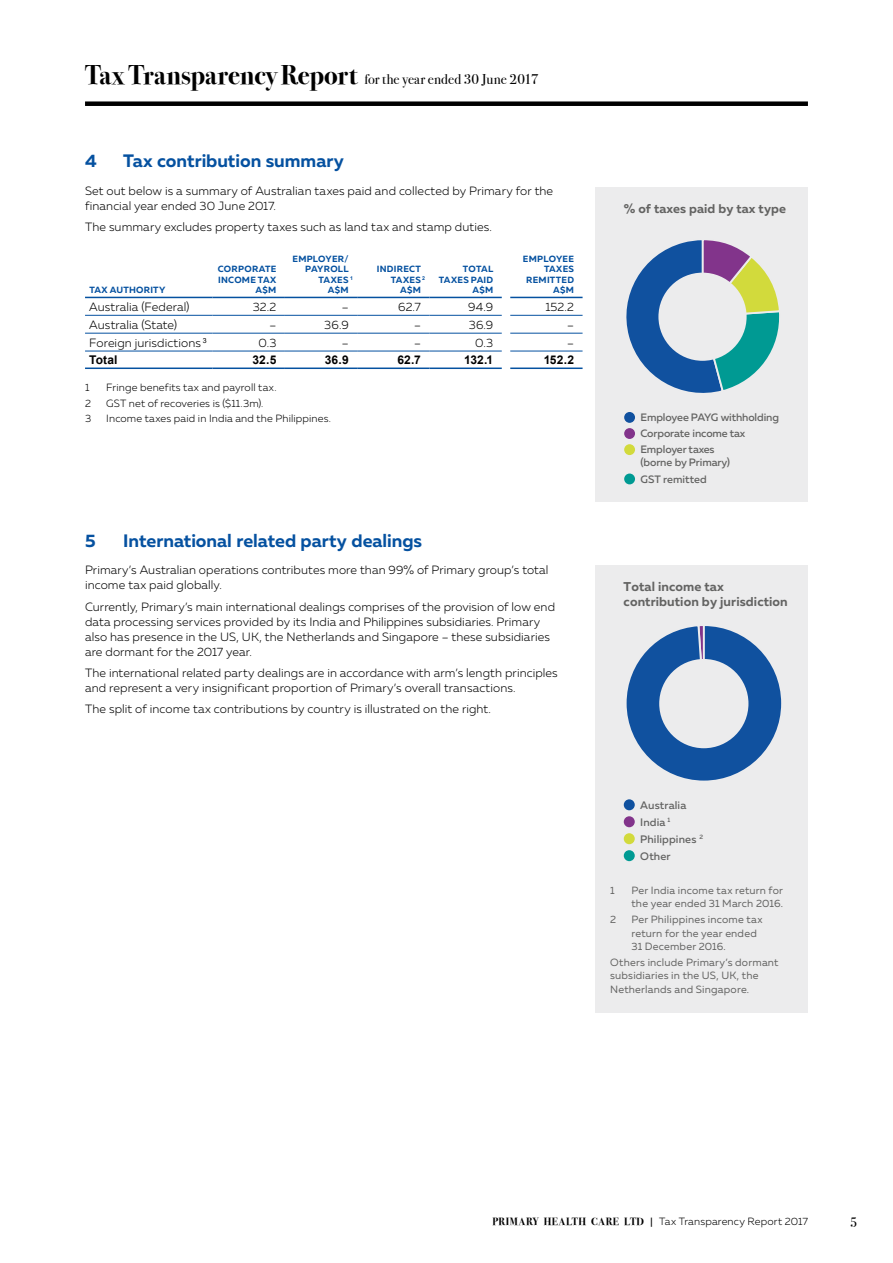
<style>
.page{position:relative;width:893px;height:1263px;background:#fff}
.page>*{position:absolute;margin:0;border:0;box-sizing:border-box;transform-origin:0 0}
.t1{font:700 18px "Muller";color:#0551a0}
.t2{font:14.25px "Bodoni Svty Two ITCTT";letter-spacing:.005em;color:#000}
.t3{font:13.5px "Bodoni Svty Two ITCTT";color:#000}
.t4{font:700 12.75px/15.3px "Muller";letter-spacing:.01em;color:#636362}
.t5{font:700 12.6px "Muller";letter-spacing:.01em;color:#636362}
.t6{font:300 12px/15px "Muller";letter-spacing:.01em;color:#000}
.t7{font:700 12px "Arial";letter-spacing:.005em;color:#000}
.t8{font:500 10.8px/17px "Muller";letter-spacing:.01em;color:#636362}
.t9{font:500 10.65px/16px "Muller";letter-spacing:-.01em;color:#636362}
.t10{font:10.5px/13.5px "Muller";letter-spacing:.02em;color:#636362}
.t11{font:300 10.5px "Muller";letter-spacing:.015em;color:#000}
.t12{font:700 9px/10.5px "Muller";letter-spacing:.03em;color:#0551a0;text-align:right}
.s1{font-weight:700;font-size:27px}
.s2{font-family:"Bodoni Svty Two ITCTT";font-weight:700}
</style>
<div class="page">
<div style="left:85px;top:101px;width:723px;height:5px;background:#000"></div>
<hr style="left:85px;top:297px;width:128px;height:1px;background:#0551a0">
<hr style="left:85px;top:315px;width:128px;height:1px;background:#0551a0">
<hr style="left:213px;top:315px;width:72px;height:1px;background:#0551a0">
<hr style="left:285px;top:315px;width:72px;height:1px;background:#0551a0">
<hr style="left:357px;top:315px;width:72px;height:1px;background:#0551a0">
<hr style="left:429px;top:315px;width:73px;height:1px;background:#0551a0">
<hr style="left:510px;top:315px;width:73px;height:1px;background:#0551a0">
<hr style="left:213px;top:297px;width:72px;height:1px;background:#0551a0">
<hr style="left:285px;top:297px;width:72px;height:1px;background:#0551a0">
<hr style="left:429px;top:297px;width:73px;height:1px;background:#0551a0">
<hr style="left:85px;top:333px;width:128px;height:1px;background:#0551a0">
<hr style="left:213px;top:333px;width:72px;height:1px;background:#0551a0">
<hr style="left:285px;top:333px;width:72px;height:1px;background:#0551a0">
<hr style="left:357px;top:333px;width:72px;height:1px;background:#0551a0">
<hr style="left:429px;top:333px;width:73px;height:1px;background:#0551a0">
<hr style="left:510px;top:333px;width:73px;height:1px;background:#0551a0">
<hr style="left:510px;top:297px;width:73px;height:1px;background:#0551a0">
<hr style="left:85px;top:367px;width:128px;height:2px;background:#0551a0">
<hr style="left:213px;top:367px;width:72px;height:2px;background:#0551a0">
<hr style="left:285px;top:367px;width:72px;height:2px;background:#0551a0">
<hr style="left:357px;top:367px;width:72px;height:2px;background:#0551a0">
<hr style="left:429px;top:367px;width:73px;height:2px;background:#0551a0">
<hr style="left:510px;top:367px;width:73px;height:2px;background:#0551a0">
<hr style="left:85px;top:351px;width:128px;height:1px;background:#0551a0">
<hr style="left:213px;top:351px;width:72px;height:1px;background:#0551a0">
<hr style="left:285px;top:351px;width:72px;height:1px;background:#0551a0">
<hr style="left:357px;top:351px;width:72px;height:1px;background:#0551a0">
<hr style="left:429px;top:351px;width:73px;height:1px;background:#0551a0">
<hr style="left:510px;top:351px;width:73px;height:1px;background:#0551a0">
<hr style="left:357px;top:297px;width:72px;height:1px;background:#0551a0">
<div style="left:595px;top:187px;width:213px;height:315px;background:#ececed"></div>
<svg style="left:626px;top:240px;width:154px;height:153px"></svg>
<div style="left:658px;top:273px;width:89px;height:88px;background:#ececed;border-radius:50%"></div>
<div style="left:624px;top:412px;width:11px;height:11px;background:#10519f;border-radius:50%"></div>
<div style="left:624px;top:428px;width:11px;height:11px;background:#82348b;border-radius:50%"></div>
<div style="left:624px;top:444px;width:11px;height:11px;background:#d2da3c;border-radius:50%"></div>
<div style="left:624px;top:473px;width:11px;height:11px;background:#009a93;border-radius:50%"></div>
<div style="left:595px;top:566px;width:213px;height:447px;background:#ececed"></div>
<div style="left:624px;top:799px;width:11px;height:11px;background:#10519f;border-radius:50%"></div>
<div style="left:624px;top:816px;width:11px;height:11px;background:#82348b;border-radius:50%"></div>
<div style="left:624px;top:833px;width:11px;height:11px;background:#d2da3c;border-radius:50%"></div>
<div style="left:624px;top:850px;width:11px;height:11px;background:#009a93;border-radius:50%"></div>
<div style="left:626px;top:625px;width:156px;height:156px;background:#10519f;border-radius:78px"></div>
<div style="left:659px;top:659px;width:89px;height:89px;background:#ececed;border-radius:50%"></div>
<p class="t2" style="left:85px;top:68px;width:455px"><span class="s1">Tax Transparency Report</span> for the year ended 30 June 2017</p>
<h1 class="t1" style="left:85px;top:150px;width:13px">4</h1>
<h1 class="t1" style="left:123px;top:150px;width:222px">Tax contribution summary</h1>
<p class="t6" style="left:85px;top:183px;width:470px">Set out below is a summary of Australian taxes paid and collected by Primary for the financial year ended 30 June 2017.</p>
<p class="t6" style="left:85px;top:219px;width:408px">The summary excludes property taxes such as land tax and stamp duties.</p>
<p class="t12" style="left:89px;top:285px;width:78px">TAX AUTHORITY</p>
<p class="t12" style="left:218px;top:264px;width:60px">CORPORATE<br>INCOME TAX<br>A$M</p>
<p class="t12" style="left:292px;top:253px;width:58px">EMPLOYER/</p>
<p class="t12" style="left:305px;top:264px;width:45px">PAYROLL</p>
<p class="t12" style="left:319px;top:274px;width:36px">TAXES <sup>1</sup></p>
<p class="t12" style="left:328px;top:285px;width:22px">A$M</p>
<p class="t12" style="left:377px;top:264px;width:46px">INDIRECT</p>
<p class="t12" style="left:391px;top:274px;width:36px">TAXES <sup>2</sup></p>
<p class="t12" style="left:400px;top:285px;width:22px">A$M</p>
<p class="t12" style="left:439px;top:264px;width:56px">TOTAL<br>TAXES PAID<br>A$M</p>
<p class="t12" style="left:523px;top:253px;width:53px">EMPLOYEE<br>TAXES<br>REMITTED<br>A$M</p>
<p class="t6" style="left:89px;top:299px;width:102px">Australia (Federal)</p>
<p class="t6" style="left:253px;top:299px;width:25px">32.2</p>
<p class="t6" style="left:342px;top:299px;width:8px">–</p>
<p class="t6" style="left:398px;top:299px;width:24px">62.7</p>
<p class="t6" style="left:468px;top:299px;width:26px">94.9</p>
<p class="t6" style="left:545px;top:299px;width:30px">152.2</p>
<p class="t6" style="left:89px;top:317px;width:89px">Australia (State)</p>
<p class="t6" style="left:270px;top:317px;width:8px">–</p>
<p class="t6" style="left:324px;top:317px;width:26px">36.9</p>
<p class="t6" style="left:414px;top:317px;width:8px">–</p>
<p class="t6" style="left:469px;top:317px;width:26px">36.9</p>
<p class="t6" style="left:567px;top:317px;width:8px">–</p>
<p class="t6" style="left:89px;top:335px;width:119px">Foreign jurisdictions <sup>3</sup></p>
<p class="t6" style="left:258px;top:335px;width:20px">0.3</p>
<p class="t6" style="left:342px;top:335px;width:8px">–</p>
<p class="t6" style="left:414px;top:335px;width:8px">–</p>
<p class="t6" style="left:475px;top:335px;width:20px">0.3</p>
<p class="t6" style="left:567px;top:335px;width:8px">–</p>
<p class="t7" style="left:89px;top:352px;width:30px">Total</p>
<p class="t7" style="left:253px;top:352px;width:25px">32.5</p>
<p class="t7" style="left:325px;top:352px;width:25px">36.9</p>
<p class="t7" style="left:397px;top:352px;width:25px">62.7</p>
<p class="t7" style="left:464px;top:352px;width:31px">132.1</p>
<p class="t7" style="left:544px;top:352px;width:32px">152.2</p>
<p class="t11" style="left:85px;top:381px;width:6px">1</p>
<p class="t11" style="left:106px;top:381px;width:172px">Fringe benefits tax and payroll tax.</p>
<p class="t11" style="left:85px;top:397px;width:7px">2</p>
<p class="t11" style="left:106px;top:397px;width:159px">GST net of recoveries is ($11.3m).</p>
<p class="t11" style="left:85px;top:412px;width:8px">3</p>
<p class="t11" style="left:106px;top:412px;width:226px">Income taxes paid in India and the Philippines.</p>
<h1 class="t1" style="left:85px;top:529px;width:12px">5</h1>
<h1 class="t1" style="left:123px;top:529px;width:300px">International related party dealings</h1>
<p class="t6" style="left:85px;top:562px;width:465px">Primary’s Australian operations contributes more than 99% of Primary group’s total income tax paid globally.</p>
<p class="t6" style="left:85px;top:599px;width:472px">Currently, Primary’s main international dealings comprises of the provision of low end data processing services provided by its India and Philippines subsidiaries. Primary also has presence in the US, UK, the Netherlands and Singapore – these subsidiaries are dormant for the 2017 year.</p>
<p class="t6" style="left:85px;top:665px;width:474px">The international related party dealings are in accordance with arm’s length principles and represent a very insignificant proportion of Primary’s overall transactions.</p>
<p class="t6" style="left:85px;top:702px;width:407px">The split of income tax contributions by country is illustrated on the right.</p>
<p class="t5" style="left:624px;top:201px;width:164px">% of taxes paid by tax type</p>
<p class="t9" style="left:640px;top:409px;width:140px">Employee PAYG withholding<br>Corporate income tax<br>Employer taxes</p>
<p class="t9" style="left:640px;top:454px;width:91px;line-height:16.8px">(borne by Primary)<br>GST remitted</p>
<p class="t4" style="left:624px;top:579px;width:166px">Total income tax contribution by jurisdiction</p>
<p class="t8" style="left:640px;top:796px;width:64px">Australia<br>India <sup>1<br></sup>Philippines <sup>2<br></sup>Other</p>
<p class="t10" style="left:610px;top:883px;width:6px">1</p>
<p class="t10" style="left:631px;top:883px;width:153px">Per India income tax return for the year ended 31 March 2016.</p>
<p class="t10" style="left:610px;top:912px;width:8px">2</p>
<p class="t10" style="left:631px;top:912px;width:133px">Per Philippines income tax return for the year ended<br>31 December 2016.</p>
<p class="t10" style="left:610px;top:955px;width:170px">Others include Primary’s dormant subsidiaries in the US, UK, the<br>Netherlands and Singapore.</p>
<p class="t11" style="left:493px;top:1215px;width:317px"><span class="s2">PRIMARY HEALTH CARE LTD |</span> Tax Transparency Report 2017</p>
<p class="t3" style="left:850px;top:1211px;width:9px">5</p>
</div>
